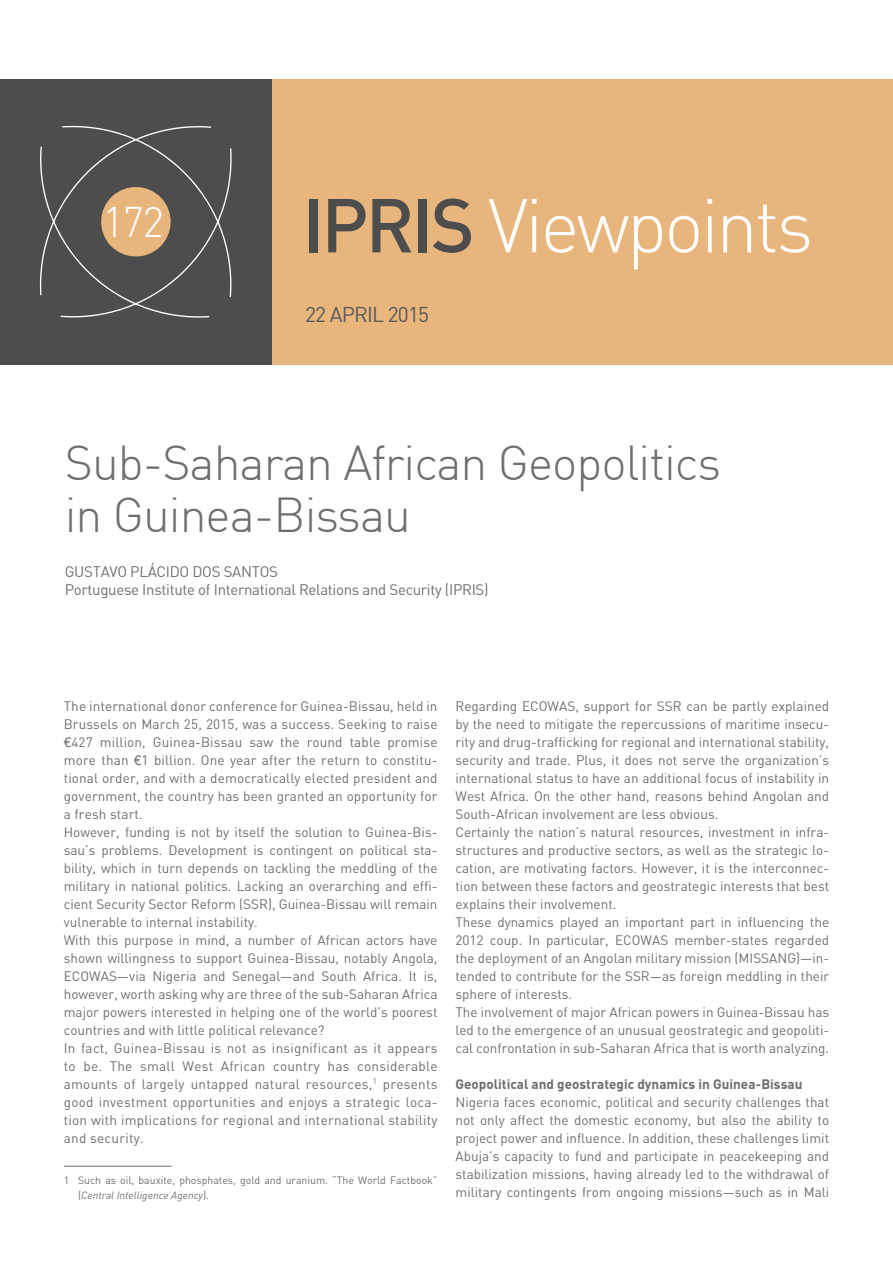
<style>
.page{position:relative;width:893px;height:1263px;background:#fff}
.page>*{position:absolute;margin:0;border:0;box-sizing:border-box;transform-origin:0 0}
.t1{font:300 75px "DIN";color:#fff}
.t2{font:300 48px/52.5px "DIN";letter-spacing:-.02em;color:#6d6e71}
.t3{font:300 42px "DIN";color:#fff}
.t4{font:21px "DIN Regular";letter-spacing:-.04em;color:#58595b}
.t5{font:15px/18px "DIN Regular";letter-spacing:-.02em;color:#6d6e71}
.t6{font:13.5px/18px "DIN Regular";color:#6d6e71}
.t7{font:13.5px "DIN Bold";color:#6d6e71}
.t8{font:10.5px "DIN Regular";color:#6d6e71}
.t9{font:italic 10.5px "DIN";color:#6d6e71}
.s1{font-family:"DIN Medium";font-weight:400;color:#4d4d4d}
.s2{font-family:"Helvetica Neue"}
.s3{font-family:"DIN Regular";font-style:normal}
</style>
<div class="page">
<div style="left:269px;top:79px;width:624px;height:286px;background:#e8b57d"></div>
<div style="left:0;top:79px;width:272px;height:286px;background:#4d4d4d"></div>
<svg style="left:39px;top:125px;width:193px;height:193px"></svg>
<hr style="left:64px;top:1166px;width:108px;height:1px;background:#6d6e71">
<h3 class="t3" style="left:103px;top:196px;width:63px">172</h3>
<h1 class="t1" style="left:302px;top:179px;width:513px"><span class="s1">IPRIS</span> Viewpoints</h1>
<h3 class="t4" style="left:305px;top:302px;width:125px">22 APRIL 2015</h3>
<h2 class="t2" style="left:65px;top:436px;width:658px">Sub-Saharan African Geopolitics in Guinea-Bissau</h2>
<p class="t5" style="left:65px;top:562px;width:425px">GUSTAVO PLÁCIDO DOS SANTOS<br>Portuguese Institute of International Relations and Security (IPRIS)</p>
<p class="t6" style="left:64px;top:696px;width:375px">The international donor conference for Guinea-Bissau, held in Brussels on March 25, 2015, was a success. Seeking to raise <span class="s2">€</span>427 million, Guinea-Bissau saw the round table promise more than <span class="s2">€</span>1 billion. One year after the return to constitu&shy;tional order, and with a democratically elected president and government, the country has been granted an opportunity for a fresh start.<br>However, funding is not by itself the solution to Guinea-Bis&shy;sau’s problems. Development is contingent on political sta&shy;bility, which in turn depends on tackling the meddling of the military in national politics. Lacking an overarching and effi&shy;cient Security Sector Reform (SSR), Guinea-Bissau will remain vulnerable to internal instability.<br>With this purpose in mind, a number of African actors have shown willingness to support Guinea-Bissau, notably Angola, ECOWAS—via Nigeria and Senegal—and South Africa. It is, however, worth asking why are three of the sub-Saharan Africa major powers interested in helping one of the world’s poorest countries and with little political relevance?<br>In fact, Guinea-Bissau is not as insignificant as it appears to be. The small West African country has considerable amounts of largely untapped natural resources,<sup>1</sup> presents good investment opportunities and enjoys a strategic loca&shy;tion with implications for regional and international stability and security.</p>
<p class="t8" style="left:64px;top:1174px;width:375px">1 Such as oil, bauxite, phosphates, gold and uranium. “The World Factbook”</p>
<p class="t9" style="left:78px;top:1189px;width:132px"><span class="s3">(</span>Central Intelligence Agency<span class="s3">).</span></p>
<p class="t6" style="left:455px;top:696px;width:375px">Regarding ECOWAS, support for SSR can be partly explained by the need to mitigate the repercussions of maritime insecu&shy;rity and drug-trafficking for regional and international stability, security and trade. Plus, it does not serve the organization’s international status to have an additional focus of instability in West Africa. On the other hand, reasons behind Angolan and South-African involvement are less obvious.<br>Certainly the nation’s natural resources, investment in infra&shy;structures and productive sectors, as well as the strategic lo&shy;cation, are motivating factors. However, it is the interconnec&shy;tion between these factors and geostrategic interests that best explains their involvement.<br>These dynamics played an important part in influencing the 2012 coup. In particular, ECOWAS member-states regarded the deployment of an Angolan military mission (MISSANG)—in&shy;tended to contribute for the SSR—as foreign meddling in their sphere of interests.<br>The involvement of major African powers in Guinea-Bissau has led to the emergence of an unusual geostrategic and geopoliti&shy;cal confrontation in sub-Saharan Africa that is worth analyzing.</p>
<p class="t7" style="left:455px;top:1075px;width:348px">Geopolitical and geostrategic dynamics in Guinea-Bissau</p>
<p class="t6" style="left:455px;top:1092px;width:375px;text-align:justify">Nigeria faces economic, political and security challenges that not only affect the domestic economy, but also the ability to project power and influence. In addition, these challenges limit Abuja’s capacity to fund and participate in peacekeeping and stabilization missions, having already led to the withdrawal of military contingents from ongoing missions—such as in Mali</p>
</div>
